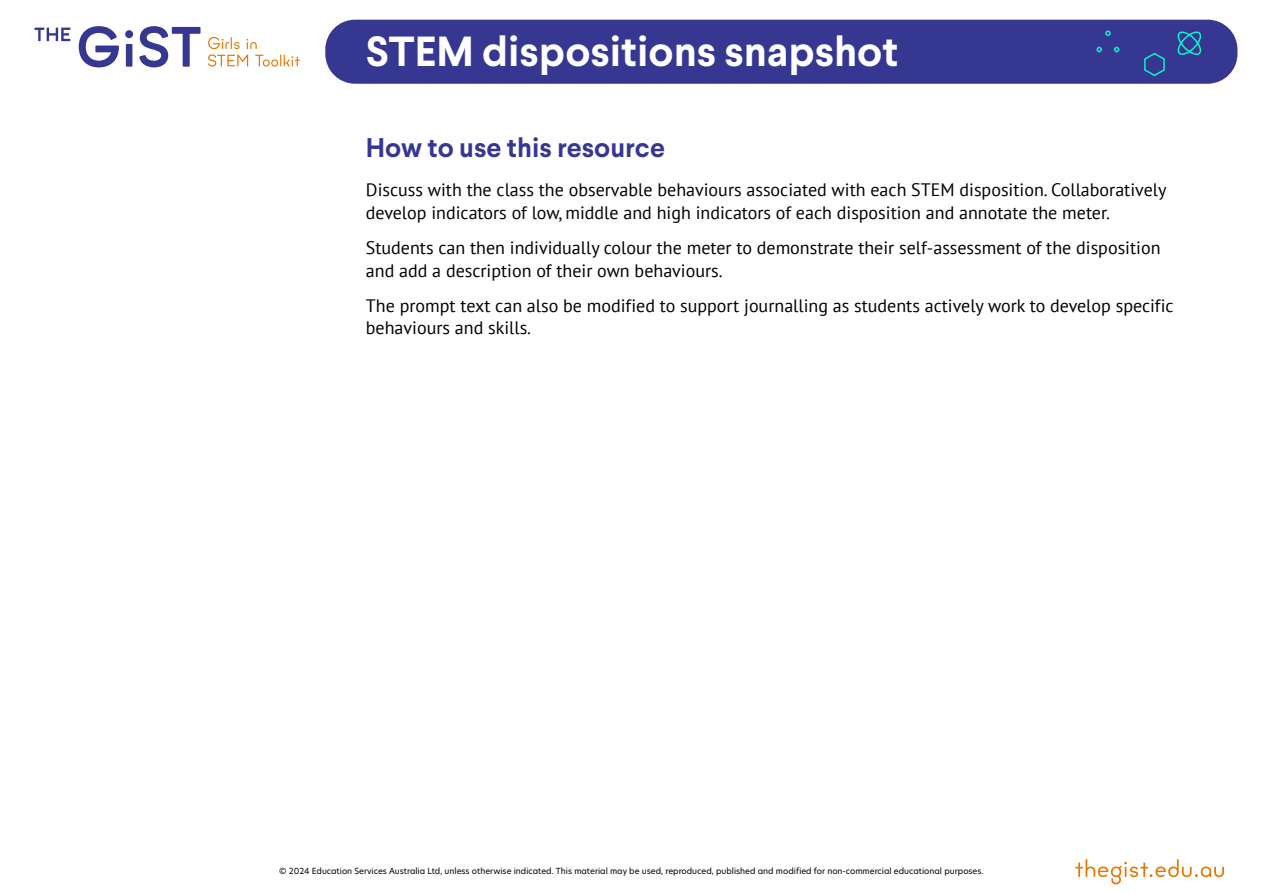
<style>
.page{position:relative;width:1263px;height:893px;background:#fff}
.page>*{position:absolute;margin:0;border:0;box-sizing:border-box;transform-origin:0 0}
.t1{font:700 42px "Larsseit";color:#fff}
.subhead{font:700 27px "Larsseit";color:#363791}
.Body{font:18px/22.5px "PT Sans";color:#000}
.t2{font:8.25px "New Hero";color:#000}
</style>
<div class="page">
<svg style="left:79px;top:26px;width:40px;height:41px"></svg>
<svg style="left:125px;top:30px;width:8px;height:37px"></svg>
<svg style="left:139px;top:26px;width:62px;height:41px"></svg>
<svg style="left:35px;top:28px;width:35px;height:13px"></svg>
<svg style="left:208px;top:37px;width:92px;height:30px"></svg>
<div style="left:325px;top:20px;width:912px;height:64px;background:#363791;border-radius:30px"></div>
<svg style="left:1177px;top:31px;width:25px;height:24px"></svg>
<svg style="left:1105px;top:31px;width:6px;height:5px"></svg>
<svg style="left:1096px;top:47px;width:6px;height:5px"></svg>
<svg style="left:1114px;top:47px;width:5px;height:5px"></svg>
<svg style="left:1144px;top:52px;width:21px;height:25px"></svg>
<svg style="left:1075px;top:859px;width:149px;height:25px"></svg>
<h1 class="t1" style="left:366px;top:24px;width:534px">STEM dispositions snapshot</h1>
<p class="subhead" style="left:366px;top:130px;width:301px">How to use this resource</p>
<p class="Body" style="left:366px;top:178px;width:802px">Discuss with the class the observable behaviours associated with each STEM disposition. Collaboratively develop indicators of low, middle and high indicators of each disposition and annotate the meter.</p>
<p class="Body" style="left:366px;top:236px;width:796px">Students can then individually colour the meter to demonstrate their self-assessment of the disposition and add a description of their own behaviours.</p>
<p class="Body" style="left:366px;top:294px;width:809px">The prompt text can also be modified to support journalling as students actively work to develop specific behaviours and skills.</p>
<p class="t2" style="left:279px;top:865px;width:706px">© 2024 Education Services Australia Ltd, unless otherwise indicated. This material may be used, reproduced, published and modified for non-commercial educational purposes.</p>
</div>
